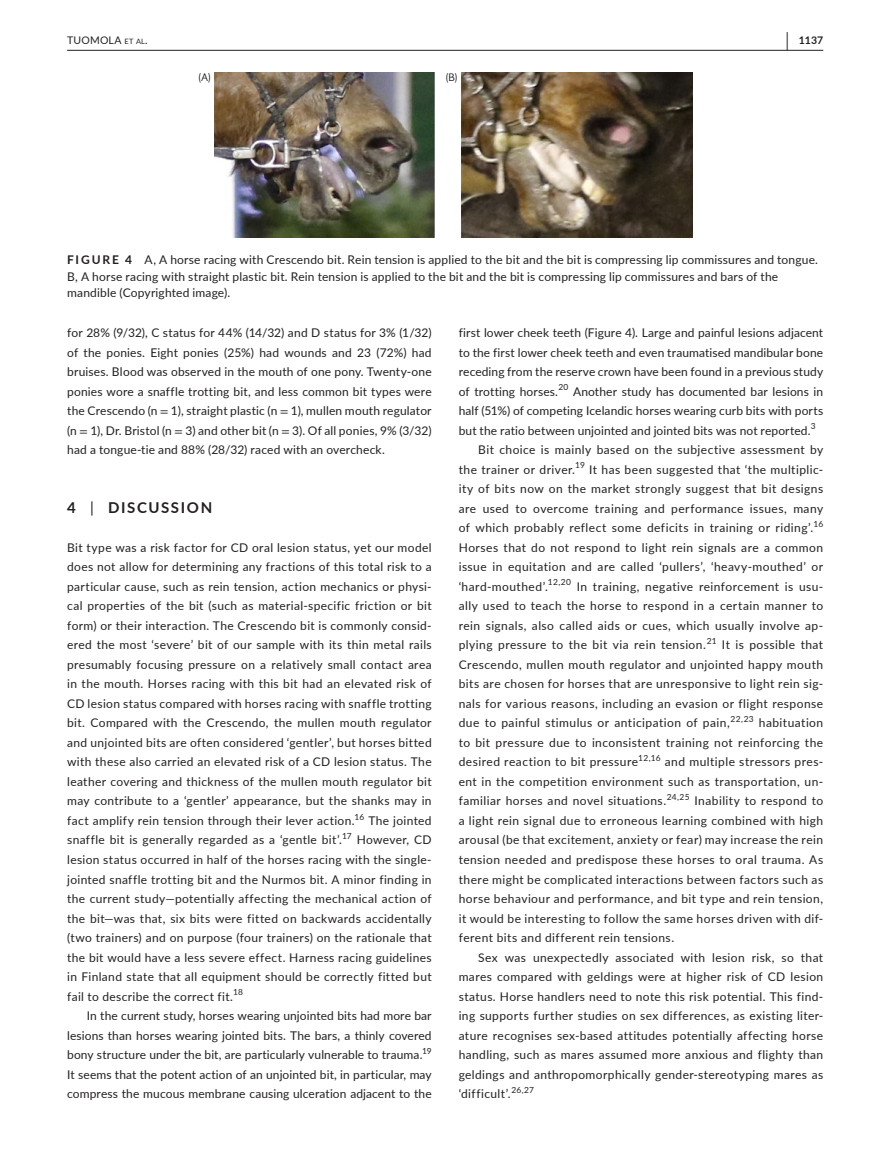
<style>
.page{position:relative;width:893px;height:1174px;background:#fff}
.page>*{position:absolute;margin:0;border:0;box-sizing:border-box;transform-origin:0 0}
.t1{font:700 19.5px "Lato";color:#231f20;scale:.48 1}
.t2{font:700 15px "Lato";letter-spacing:.11em;color:#231f20}
.t3{font:12px/19.5px "Lato";letter-spacing:.03em;color:#231f20;text-align:justify}
.t4{font:300 11.25px "Congress Sans";color:#000}
.t5{font:10.5px "Lato";letter-spacing:.02em;color:#231f20}
.t6{font:700 10.5px "Lato";color:#231f20}
.t7{font:8.4px "Lato";letter-spacing:.03em;color:#231f20}
.s1{font-size:7.35px}
.s2{font-weight:700}
.s3{font-family:"STIX"}
.s4{font-weight:400}
</style>
<div class="page">
<hr style="left:67px;top:50px;width:756px;height:1px;background:#231f20">
<img style="left:214px;top:72px;width:478px;height:165px">
<h1 class="t1" style="left:786px;top:25px;width:7px">|</h1>
<p class="t5" style="left:67px;top:33px;width:82px">TUOMOLA <span class="s1">et al</span>.</p>
<p class="t6" style="left:799px;top:33px;width:26px">1137</p>
<p class="t4" style="left:198px;top:71px;width:15px">(A)</p>
<p class="t4" style="left:446px;top:71px;width:14px">(B)</p>
<p class="t3" style="left:67px;top:251px;width:752px;line-height:16.5px"><span class="s2">FIGURE 4</span> A, A horse racing with Crescendo bit. Rein tension is applied to the bit and the bit is compressing lip commissures and tongue.<br>B, A horse racing with straight plastic bit. Rein tension is applied to the bit and the bit is compressing lip commissures and bars of the</p>
<p class="t3" style="left:67px;top:323px;width:366px">for 28% (9/32), C status for 44% (14/32) and D status for 3% (1/32) of the ponies. Eight ponies (25%) had wounds and 23 (72%) had bruises. Blood was observed in the mouth of one pony. Twenty-one ponies wore a snaffle trotting bit, and less common bit types were the Crescendo (n <span class="s3">=</span> 1), straight plastic (n <span class="s3">=</span> 1), mullen mouth regulator (n <span class="s3">=</span> 1), Dr. Bristol (n <span class="s3">=</span> 3) and other bit (n <span class="s3">=</span> 3). Of all ponies, 9% (3/32) had a tongue-tie and 88% (28/32) raced with an overcheck.</p>
<p class="t2" style="left:67px;top:496px;width:147px">4 <span class="s4">|</span> DISCUSSION</p>
<p class="t3" style="left:67px;top:537px;width:366px">Bit type was a risk factor for CD oral lesion status, yet our model does not allow for determining any fractions of this total risk to a particular cause, such as rein tension, action mechanics or physi&shy;cal properties of the bit (such as material-specific friction or bit form) or their interaction. The Crescendo bit is commonly consid&shy;ered the most ‘severe’ bit of our sample with its thin metal rails presumably focusing pressure on a relatively small contact area in the mouth. Horses racing with this bit had an elevated risk of CD lesion status compared with horses racing with snaffle trotting bit. Compared with the Crescendo, the mullen mouth regulator and unjointed bits are often considered ‘gentler’, but horses bitted with these also carried an elevated risk of a CD lesion status. The leather covering and thickness of the mullen mouth regulator bit may contribute to a ‘gentler’ appearance, but the shanks may in fact amplify rein tension through their lever action.<sup>16</sup> The jointed snaffle bit is generally regarded as a ‘gentle bit’.<sup>17</sup> However, CD lesion status occurred in half of the horses racing with the single&shy;jointed snaffle trotting bit and the Nurmos bit. A minor finding in the current study—potentially affecting the mechanical action of the bit—was that, six bits were fitted on backwards accidentally (two trainers) and on purpose (four trainers) on the rationale that the bit would have a less severe effect. Harness racing guidelines in Finland state that all equipment should be correctly fitted but fail to describe the correct fit.<sup>18</sup></p>
<p class="t3" style="left:67px;top:1005px;width:366px;text-indent:20px">In the current study, horses wearing unjointed bits had more bar lesions than horses wearing jointed bits. The bars, a thinly covered bony structure under the bit, are particularly vulnerable to trauma.<sup>19<br></sup>It seems that the potent action of an unjointed bit, in particular, may compress the mucous membrane causing ulceration adjacent to the</p>
<p class="t3" style="left:459px;top:323px;width:366px">first lower cheek teeth (Figure 4). Large and painful lesions adjacent to the first lower cheek teeth and even traumatised mandibular bone receding from the reserve crown have been found in a previous study of trotting horses.</p>
<p class="t7" style="left:558px;top:381px;width:11px">20</p>
<p class="t3" style="left:459px;top:381px;width:366px;text-indent:114px">Another study has documented bar lesions in half (51%) of competing Icelandic horses wearing curb bits with ports but the ratio between unjointed and jointed bits was not reported.</p>
<p class="t7" style="left:811px;top:420px;width:6px">3</p>
<p class="t3" style="left:459px;top:440px;width:366px;text-indent:20px">Bit choice is mainly based on the subjective assessment by the trainer or driver.</p>
<p class="t7" style="left:575px;top:459px;width:11px">19</p>
<p class="t3" style="left:459px;top:459px;width:366px;text-indent:130px">It has been suggested that ‘the multiplic&shy;ity of bits now on the market strongly suggest that bit designs are used to overcome training and performance issues, many of which probably reflect some deficits in training or riding’.</p>
<p class="t7" style="left:813px;top:518px;width:11px">16</p>
<p class="t3" style="left:459px;top:537px;width:366px">Horses that do not respond to light rein signals are a common issue in equitation and are called ‘pullers’, ‘heavy-mouthed’ or ‘hard-mouthed’.</p>
<p class="t7" style="left:548px;top:576px;width:25px">12,20</p>
<p class="t3" style="left:459px;top:576px;width:366px;text-indent:118px">In training, negative reinforcement is usu&shy;ally used to teach the horse to respond in a certain manner to rein signals, also called aids or cues, which usually involve ap&shy;plying pressure to the bit via rein tension.</p>
<p class="t7" style="left:707px;top:635px;width:11px">21</p>
<p class="t3" style="left:459px;top:635px;width:366px;text-indent:263px">It is possible that Crescendo, mullen mouth regulator and unjointed happy mouth bits are chosen for horses that are unresponsive to light rein sig&shy;nals for various reasons, including an evasion or flight response due to painful stimulus or anticipation of pain,</p>
<p class="t7" style="left:731px;top:713px;width:25px">22,23</p>
<p class="t3" style="left:459px;top:713px;width:366px;text-indent:300px">habituation to bit pressure due to inconsistent training not reinforcing the desired reaction to bit pressure</p>
<p class="t7" style="left:638px;top:752px;width:24px">12,16</p>
<p class="t3" style="left:459px;top:752px;width:366px;text-indent:206px">and multiple stressors pres&shy;ent in the competition environment such as transportation, un&shy;familiar horses and novel situations.<sup>24,25</sup> Inability to respond to a light rein signal due to erroneous learning combined with high arousal (be that excitement, anxiety or fear) may increase the rein tension needed and predispose these horses to oral trauma. As there might be complicated interactions between factors such as horse behaviour and performance, and bit type and rein tension, it would be interesting to follow the same horses driven with dif&shy;ferent bits and different rein tensions.</p>
<p class="t3" style="left:459px;top:947px;width:366px;text-indent:20px">Sex was unexpectedly associated with lesion risk, so that mares compared with geldings were at higher risk of CD lesion status. Horse handlers need to note this risk potential. This find&shy;ing supports further studies on sex differences, as existing liter&shy;ature recognises sex-based attitudes potentially affecting horse handling, such as mares assumed more anxious and flighty than geldings and anthropomorphically gender-stereotyping mares as ‘difficult’.<sup>26,27</sup></p>
</div>
